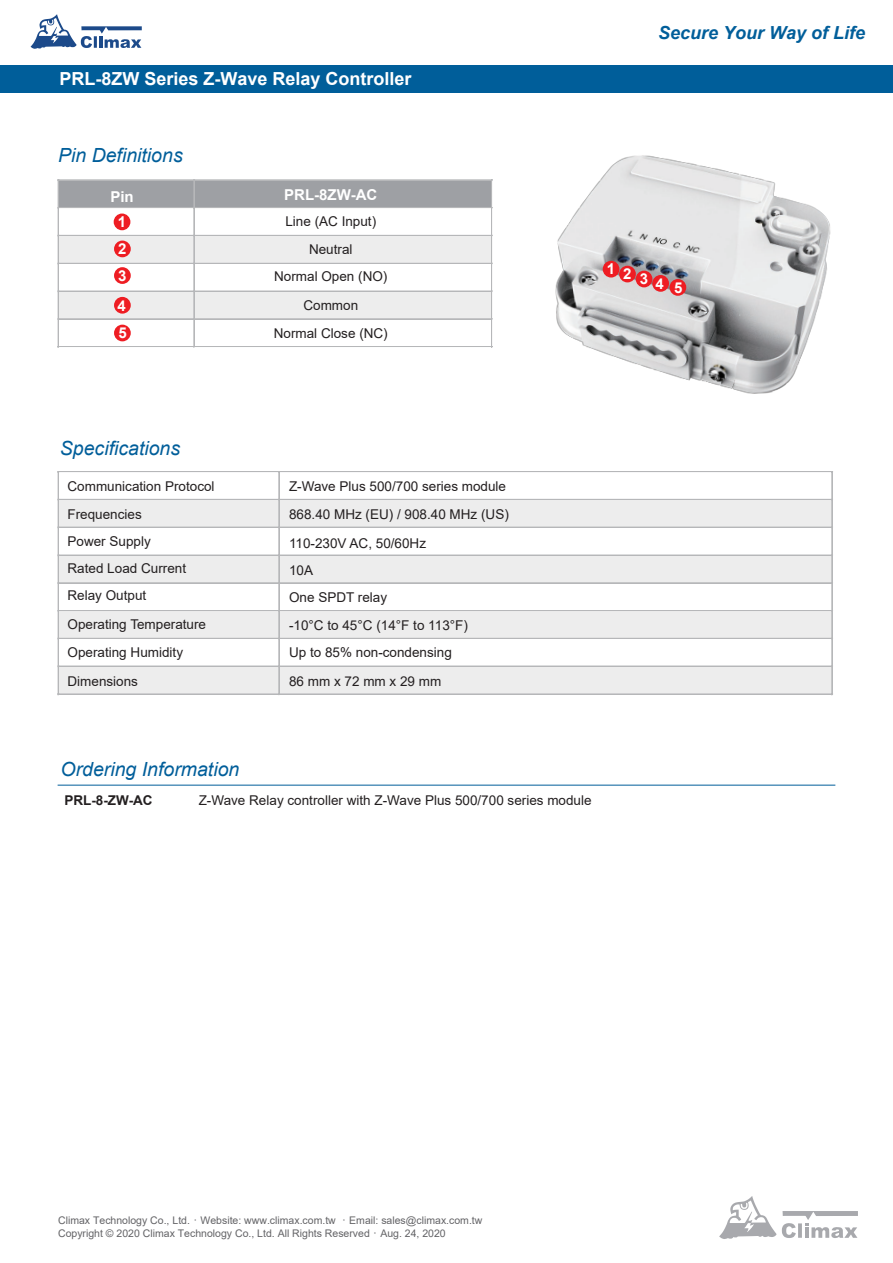
<style>
.page{position:relative;width:893px;height:1263px;background:#fff}
.page>*{position:absolute;margin:0;border:0;box-sizing:border-box;transform-origin:0 0}
.t1{font:italic 19.5px "Arial";color:#005e9a}
.t2{font:700 18px "Arial";color:#fff}
.t3{font:italic 700 18px "Arial";color:#005e9a}
.t4{font:700 15px/25.2px "Arial";color:#fff}
.t5{font:13.5px/28.5px "Arial";color:#231f20}
.t6{font:700 13.5px "Arial";color:#231f20}
.t7{font:10.5px/12.6px "Arial";color:#636366}
.s1{font-family:"Adobe Ming Std";font-weight:300}
</style>
<div class="page">
<div style="left:0;top:65px;width:893px;height:27px;background:#005e9a"></div>
<img style="left:431px;top:155px;width:400px;height:239px">
<div style="left:59px;top:181px;width:8px;height:27px;background:#9ea0a4"></div>
<div style="left:186px;top:181px;width:8px;height:27px;background:#9ea0a4"></div>
<div style="left:67px;top:181px;width:119px;height:27px;background:#9ea0a4"></div>
<div style="left:195px;top:181px;width:7px;height:27px;background:#9ea0a4"></div>
<div style="left:484px;top:181px;width:7px;height:27px;background:#9ea0a4"></div>
<div style="left:202px;top:181px;width:282px;height:27px;background:#9ea0a4"></div>
<hr style="left:59px;top:180px;width:135px;height:1px;background:#b6b7b9">
<hr style="left:195px;top:180px;width:297px;height:1px;background:#b6b7b9">
<hr style="left:59px;top:208px;width:135px;height:1px;background:#b6b7b9">
<hr style="left:59px;top:207px;width:135px;height:1px;background:#b6b7b9">
<hr style="left:195px;top:208px;width:297px;height:1px;background:#b6b7b9">
<hr style="left:195px;top:207px;width:297px;height:1px;background:#b6b7b9">
<div style="left:59px;top:236px;width:8px;height:27px;background:#ededed"></div>
<div style="left:186px;top:236px;width:8px;height:27px;background:#ededed"></div>
<div style="left:67px;top:236px;width:119px;height:27px;background:#ededed"></div>
<div style="left:195px;top:236px;width:7px;height:27px;background:#ededed"></div>
<div style="left:484px;top:236px;width:7px;height:27px;background:#ededed"></div>
<div style="left:202px;top:236px;width:282px;height:27px;background:#ededed"></div>
<hr style="left:59px;top:235px;width:135px;height:1px;background:#b6b7b9">
<hr style="left:195px;top:235px;width:297px;height:1px;background:#b6b7b9">
<hr style="left:59px;top:263px;width:135px;height:1px;background:#b6b7b9">
<hr style="left:195px;top:263px;width:297px;height:1px;background:#b6b7b9">
<div style="left:59px;top:292px;width:8px;height:27px;background:#ededed"></div>
<div style="left:186px;top:292px;width:8px;height:27px;background:#ededed"></div>
<div style="left:67px;top:292px;width:119px;height:27px;background:#ededed"></div>
<div style="left:195px;top:292px;width:7px;height:27px;background:#ededed"></div>
<div style="left:484px;top:292px;width:7px;height:27px;background:#ededed"></div>
<div style="left:202px;top:292px;width:282px;height:27px;background:#ededed"></div>
<hr style="left:59px;top:291px;width:135px;height:1px;background:#b6b7b9">
<hr style="left:195px;top:291px;width:297px;height:1px;background:#b6b7b9">
<hr style="left:59px;top:319px;width:135px;height:1px;background:#b6b7b9">
<hr style="left:59px;top:318px;width:135px;height:1px;background:#b6b7b9">
<hr style="left:195px;top:319px;width:297px;height:1px;background:#b6b7b9">
<hr style="left:195px;top:318px;width:297px;height:1px;background:#b6b7b9">
<svg style="left:58px;top:180px;width:1px;height:167px"></svg>
<hr style="left:59px;top:346px;width:135px;height:1px;background:#b6b7b9">
<svg style="left:194px;top:180px;width:1px;height:167px"></svg>
<hr style="left:195px;top:346px;width:297px;height:1px;background:#b6b7b9">
<svg style="left:491px;top:180px;width:2px;height:167px"></svg>
<div style="left:114px;top:214px;width:16px;height:16px;background:#ee1d23;border-radius:50%"></div>
<div style="left:114px;top:241px;width:17px;height:16px;background:#ee1d23;border-radius:50%"></div>
<div style="left:114px;top:267px;width:17px;height:17px;background:#ee1d23;border-radius:50%"></div>
<div style="left:114px;top:297px;width:17px;height:17px;background:#ee1d23;border-radius:50%"></div>
<div style="left:114px;top:325px;width:17px;height:16px;background:#ee1d23;border-radius:50%"></div>
<hr style="left:59px;top:472px;width:220px;height:1px;background:#b6b7b9">
<hr style="left:59px;top:471px;width:220px;height:1px;background:#b6b7b9">
<hr style="left:280px;top:472px;width:552px;height:1px;background:#b6b7b9">
<hr style="left:280px;top:471px;width:552px;height:1px;background:#b6b7b9">
<div style="left:59px;top:500px;width:8px;height:27px;background:#ededed"></div>
<div style="left:271px;top:500px;width:8px;height:27px;background:#ededed"></div>
<div style="left:67px;top:500px;width:204px;height:27px;background:#ededed"></div>
<div style="left:280px;top:500px;width:7px;height:27px;background:#ededed"></div>
<div style="left:824px;top:500px;width:8px;height:27px;background:#ededed"></div>
<div style="left:287px;top:500px;width:537px;height:27px;background:#ededed"></div>
<hr style="left:59px;top:499px;width:220px;height:1px;background:#b6b7b9">
<hr style="left:280px;top:499px;width:552px;height:1px;background:#b6b7b9">
<hr style="left:59px;top:527px;width:220px;height:1px;background:#b6b7b9">
<hr style="left:280px;top:527px;width:552px;height:1px;background:#b6b7b9">
<div style="left:59px;top:556px;width:8px;height:27px;background:#ededed"></div>
<div style="left:271px;top:556px;width:8px;height:27px;background:#ededed"></div>
<div style="left:67px;top:556px;width:204px;height:27px;background:#ededed"></div>
<div style="left:280px;top:556px;width:7px;height:27px;background:#ededed"></div>
<div style="left:824px;top:556px;width:8px;height:27px;background:#ededed"></div>
<div style="left:287px;top:556px;width:537px;height:27px;background:#ededed"></div>
<hr style="left:59px;top:555px;width:220px;height:1px;background:#b6b7b9">
<hr style="left:280px;top:555px;width:552px;height:1px;background:#b6b7b9">
<hr style="left:59px;top:583px;width:220px;height:1px;background:#b6b7b9">
<hr style="left:59px;top:582px;width:220px;height:1px;background:#b6b7b9">
<hr style="left:280px;top:583px;width:552px;height:1px;background:#b6b7b9">
<hr style="left:280px;top:582px;width:552px;height:1px;background:#b6b7b9">
<div style="left:59px;top:611px;width:8px;height:27px;background:#ededed"></div>
<div style="left:271px;top:611px;width:8px;height:27px;background:#ededed"></div>
<div style="left:67px;top:611px;width:204px;height:27px;background:#ededed"></div>
<div style="left:280px;top:611px;width:7px;height:27px;background:#ededed"></div>
<div style="left:824px;top:611px;width:8px;height:27px;background:#ededed"></div>
<div style="left:287px;top:611px;width:537px;height:27px;background:#ededed"></div>
<hr style="left:59px;top:610px;width:220px;height:1px;background:#b6b7b9">
<hr style="left:280px;top:610px;width:552px;height:1px;background:#b6b7b9">
<hr style="left:59px;top:638px;width:220px;height:1px;background:#b6b7b9">
<hr style="left:280px;top:638px;width:552px;height:1px;background:#b6b7b9">
<div style="left:59px;top:667px;width:8px;height:27px;background:#ededed"></div>
<div style="left:271px;top:667px;width:8px;height:27px;background:#ededed"></div>
<div style="left:67px;top:667px;width:204px;height:27px;background:#ededed"></div>
<div style="left:280px;top:667px;width:7px;height:27px;background:#ededed"></div>
<div style="left:824px;top:667px;width:8px;height:27px;background:#ededed"></div>
<div style="left:287px;top:667px;width:537px;height:27px;background:#ededed"></div>
<hr style="left:59px;top:666px;width:220px;height:1px;background:#b6b7b9">
<hr style="left:280px;top:666px;width:552px;height:1px;background:#b6b7b9">
<svg style="left:58px;top:471px;width:1px;height:224px"></svg>
<hr style="left:59px;top:694px;width:220px;height:1px;background:#b6b7b9">
<svg style="left:279px;top:471px;width:1px;height:224px"></svg>
<hr style="left:280px;top:694px;width:552px;height:1px;background:#b6b7b9">
<svg style="left:832px;top:471px;width:1px;height:224px"></svg>
<div style="left:603px;top:261px;width:16px;height:16px;background:#ee1d23;border-radius:50%"></div>
<div style="left:619px;top:266px;width:17px;height:16px;background:#ee1d23;border-radius:50%"></div>
<div style="left:636px;top:271px;width:16px;height:16px;background:#ee1d23;border-radius:50%"></div>
<div style="left:652px;top:275px;width:17px;height:17px;background:#ee1d23;border-radius:50%"></div>
<div style="left:669px;top:279px;width:17px;height:17px;background:#ee1d23;border-radius:50%"></div>
<svg style="left:719px;top:1196px;width:139px;height:43px"></svg>
<svg style="left:31px;top:14px;width:111px;height:35px"></svg>
<hr style="left:58px;top:785px;width:777px;height:1px;background:#005e9a">
<h2 class="t2" style="left:59px;top:66px;width:354px">PRL-8ZW Series Z-Wave Relay Controller</h2>
<h1 class="t1" style="left:58px;top:143px;width:126px">Pin Definitions</h1>
<p class="t4" style="left:110px;top:184px;width:25px;text-align:center">Pin<br>1</p>
<p class="t4" style="left:118px;top:235px;width:10px;line-height:27px">2<br>3</p>
<p class="t4" style="left:117px;top:292px;width:11px;line-height:27.6px">4<br>5</p>
<p class="t4" style="left:284px;top:182px;width:95px">PRL-8ZW-AC</p>
<p class="t5" style="left:285px;top:207px;width:92px;text-align:center">Line (AC Input)<br>Neutral</p>
<p class="t5" style="left:274px;top:262px;width:115px;text-align:center">Normal Open (NO)<br>Common<br>Normal Close (NC)</p>
<h2 class="t3" style="left:658px;top:21px;width:209px">Secure Your Way of Life</h2>
<p class="t4" style="left:607px;top:267px;width:77px">1234 5</p>
<h1 class="t1" style="left:60px;top:435px;width:122px">Specifications</h1>
<p class="t5" style="left:68px;top:472px;width:149px">Communication Protocol<br>Frequencies</p>
<p class="t5" style="left:68px;top:528px;width:120px;line-height:27px">Power Supply<br>Rated Load Current<br>Relay Output</p>
<p class="t5" style="left:68px;top:610px;width:140px">Operating Temperature<br>Operating Humidity<br>Dimensions</p>
<p class="t5" style="left:289px;top:472px;width:221px">Z-Wave Plus 500/700 series module<br>868.40 MHz (EU) / 908.40 MHz (US)<br>110-230V AC, 50/60Hz</p>
<p class="t5" style="left:289px;top:556px;width:100px;line-height:27px">10A<br>One SPDT relay</p>
<p class="t5" style="left:289px;top:612px;width:180px;line-height:27px">-10°C to 45°C (14°F to 113°F)<br>Up to 85% non-condensing</p>
<p class="t5" style="left:289px;top:667px;width:154px">86 mm x 72 mm x 29 mm</p>
<h1 class="t1" style="left:61px;top:756px;width:180px">Ordering Information</h1>
<p class="t6" style="left:64px;top:790px;width:90px">PRL-8-ZW-AC</p>
<p class="t5" style="left:199px;top:786px;width:394px">Z-Wave Relay controller with Z-Wave Plus 500/700 series module</p>
<p class="t7" style="left:58px;top:1214px;width:426px">Climax Technology Co., Ltd.<span class="s1">．</span>Website: www.climax.com.tw <span class="s1">．</span>Email: sales@climax.com.tw<br>Copyright © 2020 Climax Technology Co., Ltd. All Rights Reserved<span class="s1">．</span>Aug. 24, 2020</p>
</div>
